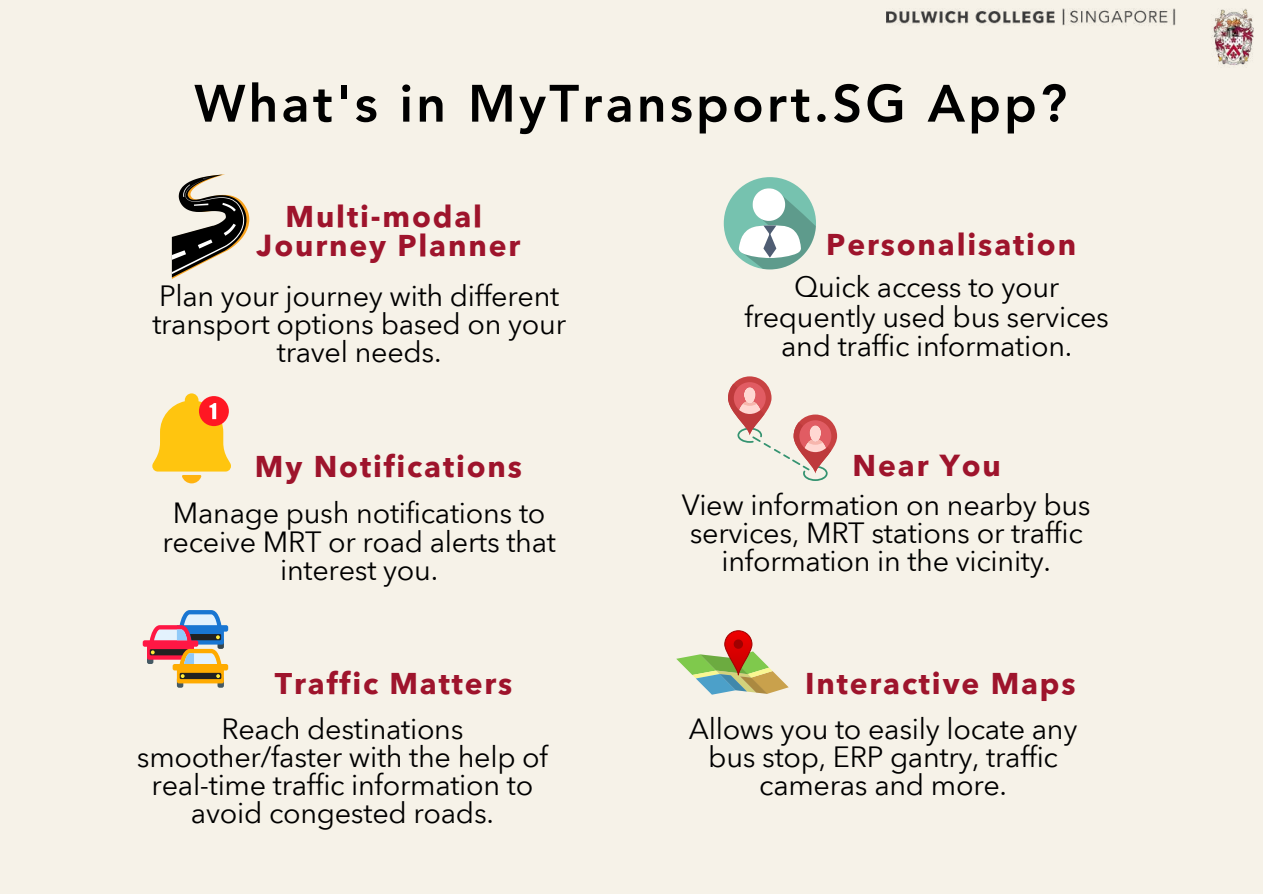
<style>
.page{position:relative;width:1263px;height:894px;background:#fff}
.page>*{position:absolute;margin:0;border:0;box-sizing:border-box;transform-origin:0 0}
.t1{font:800 51.9px "Avenir LT Pro";letter-spacing:.06em;color:#000}
.t2{font:700 30px/29.2px "Avenir Next Thai Modern";letter-spacing:.06em;color:#9e142c;text-align:center}
.t3{font:28.8px/28px "Avenir Next Thai Modern";letter-spacing:-.01em;color:#000;text-align:center}
</style>
<div class="page">
<div style="left:0;top:0;width:1263px;height:893px;background:#f6f2e8"></div>
<svg style="left:172px;top:174px;width:77px;height:105px"></svg>
<div style="left:724px;top:177px;width:92px;height:92px;background:#76c2af;border-radius:50%"></div>
<svg style="left:736px;top:188px;width:80px;height:81px"></svg>
<svg style="left:152px;top:393px;width:79px;height:90px"></svg>
<svg style="left:728px;top:376px;width:109px;height:105px"></svg>
<svg style="left:143px;top:610px;width:85px;height:77px"></svg>
<svg style="left:725px;top:630px;width:27px;height:44px"></svg>
<div style="left:724px;top:630px;width:28px;height:45px;border:1px solid #a00000;border-radius:14px"></div>
<svg style="left:676px;top:639px;width:113px;height:55px"></svg>
<img style="left:886px;top:8px;width:368px;height:57px">
<h1 class="t1" style="left:194px;top:82px;width:874px">What's in MyTransport.SG App?</h1>
<p class="t2" style="left:257px;top:200px;width:265px">Multi-modal<br>Journey Planner</p>
<p class="t3" style="left:152px;top:280px;width:415px">Plan your journey with different transport options based on your travel needs.</p>
<p class="t2" style="left:826px;top:229px;width:251px">Personalisation</p>
<p class="t3" style="left:744px;top:271px;width:366px;line-height:29.2px">Quick access to your frequently used bus services and traffic information.</p>
<p class="t2" style="left:255px;top:449px;width:269px">My Notifications</p>
<p class="t2" style="left:853px;top:449px;width:150px">Near You</p>
<p class="t3" style="left:162px;top:497px;width:395px">Manage push notifications to receive MRT or road alerts that interest you.</p>
<p class="t3" style="left:682px;top:489px;width:410px">View information on nearby bus services, MRT stations or traffic information in the vicinity.</p>
<p class="t2" style="left:275px;top:666px;width:239px">Traffic Matters</p>
<p class="t2" style="left:805px;top:666px;width:272px">Interactive Maps</p>
<p class="t3" style="left:137px;top:713px;width:413px">Reach destinations smoother/faster with the help of real-time traffic information to avoid congested roads.</p>
<p class="t3" style="left:689px;top:713px;width:390px">Allows you to easily locate any bus stop, ERP gantry, traffic cameras and more.</p>
</div>
